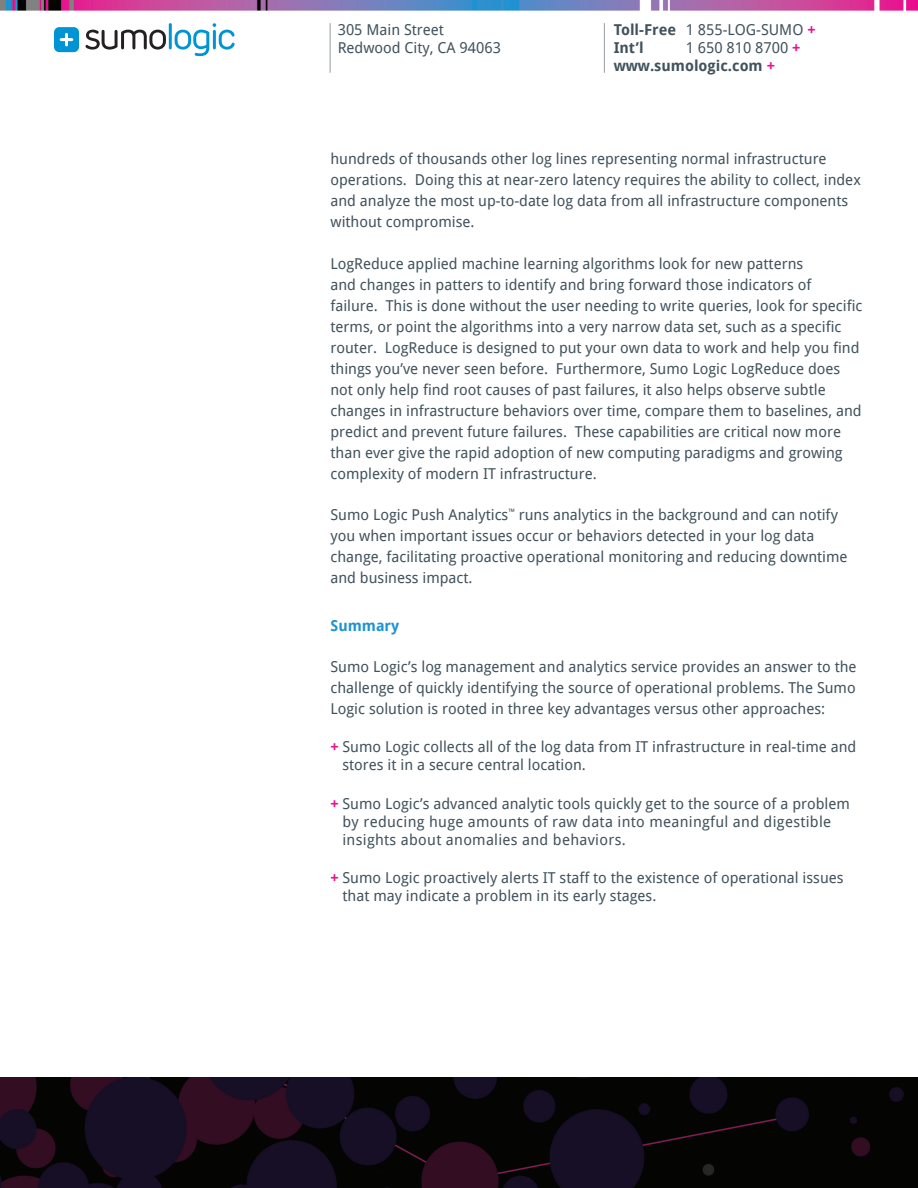
<style>
.page{position:relative;width:918px;height:1188px;background:#fff}
.page>*{position:absolute;margin:0;border:0;box-sizing:border-box;transform-origin:0 0}
.Body_Text{font:15px/21px "Droid Sans";color:#41525c}
.Bullets{font:15px/18px "Droid Sans";color:#41525c}
.Bullets-2{font:15px/18px "Droid Sans";letter-spacing:.02em;color:#41525c}
.t1{font:700 15px/18px "Droid Sans";color:#41525c}
.Content_Headline{font:700 15px "Droid Sans";color:#1f93d2}
.s1{font-weight:400}
.s2{color:#e7148e}
.s3{font-weight:700;color:#e7148e}
</style>
<div class="page">
<div style="left:54px;top:27px;width:25px;height:25px;background:#0094d4;border-radius:5px"></div>
<svg style="left:85px;top:30px;width:81px;height:20px"></svg>
<hr style="left:169px;top:23px;width:3px;height:26px;background:#0094d4">
<svg style="left:175px;top:23px;width:60px;height:33px"></svg>
<svg style="left:60px;top:33px;width:13px;height:13px"></svg>
<img style="left:0;top:0;width:918px;height:11px">
<hr style="left:604px;top:23px;width:1px;height:50px;background:#959ca1">
<hr style="left:330px;top:23px;width:1px;height:50px;background:#959ca1">
<img style="left:0;top:1078px;width:918px;height:110px">
<p class="Body_Text" style="left:338px;top:20px;width:165px;line-height:18px">305 Main Street<br>Redwood City, CA 94063</p>
<p class="t1" style="left:614px;top:20px;width:203px">Toll-Free <span class="s1">1 855-LOG-SUMO</span> <span class="s2">+<br></span>Int’l</p>
<p class="t1" style="left:614px;top:38px;width:188px;text-indent:72px"><span class="s1">1 650 810 8700</span> <span class="s2">+ </span>www.sumologic.com <span class="s2">+</span></p>
<p class="Body_Text" style="left:330px;top:149px;width:532px">hundreds of thousands other log lines representing normal infrastructure operations. Doing this at near-zero latency requires the ability to collect, index and analyze the most up-to-date log data from all infrastructure components without compromise.</p>
<p class="Body_Text" style="left:330px;top:253px;width:534px">LogReduce applied machine learning algorithms look for new patterns<br>and changes in patters to identify and bring forward those indicators of failure. This is done without the user needing to write queries, look for specific terms, or point the algorithms into a very narrow data set, such as a specific router. LogReduce is designed to put your own data to work and help you find things you’ve never seen before. Furthermore, Sumo Logic LogReduce does not only help find root causes of past failures, it also helps observe subtle changes in infrastructure behaviors over time, compare them to baselines, and predict and prevent future failures. These capabilities are critical now more than ever give the rapid adoption of new computing paradigms and growing complexity of modern IT infrastructure.</p>
<p class="Body_Text" style="left:330px;top:504px;width:519px">Sumo Logic Push Analytics<sup>™</sup> runs analytics in the background and can notify you when important issues occur or behaviors detected in your log data change, facilitating proactive operational monitoring and reducing downtime and business impact.</p>
<p class="Content_Headline" style="left:330px;top:616px;width:70px">Summary</p>
<p class="Body_Text" style="left:330px;top:656px;width:528px;text-align:justify">Sumo Logic’s log management and analytics service provides an answer to the challenge of quickly identifying the source of operational problems. The Sumo Logic solution is rooted in three key advantages versus other approaches:</p>
<p class="Bullets" style="left:342px;top:738px;width:515px;text-indent:-12px"><span class="s3">+</span> Sumo Logic collects all of the log data from IT infrastructure in real-time and stores it in a secure central location.</p>
<p class="Bullets-2" style="left:342px;top:794px;width:509px;text-indent:-12px"><span class="s3">+</span> Sumo Logic’s advanced analytic tools quickly get to the source of a problem by reducing huge amounts of raw data into meaningful and digestible insights about anomalies and behaviors.</p>
<p class="Bullets" style="left:342px;top:869px;width:503px;text-indent:-12px"><span class="s3">+</span> Sumo Logic proactively alerts IT staff to the existence of operational issues that may indicate a problem in its early stages.</p>
</div>
